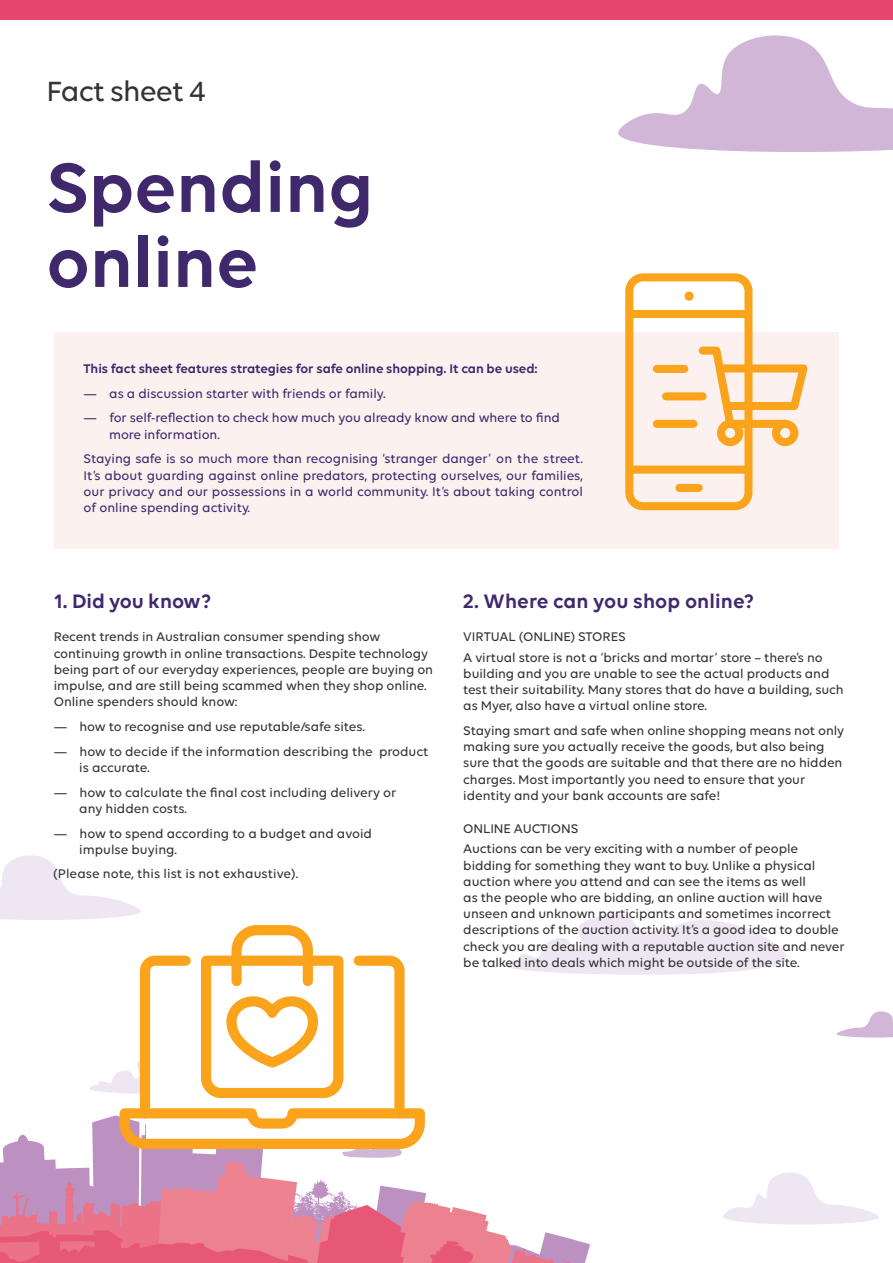
<style>
.page{position:relative;width:893px;height:1263px;background:#fff}
.page>*{position:absolute;margin:0;border:0;box-sizing:border-box;transform-origin:0 0}
.t1{font:600 75px/75px "Volte";color:#40286d}
.t2{font:500 30px "Volte";letter-spacing:-.025em;color:#333}
.t3{font:600 21px "Volte";letter-spacing:.005em;color:#40286d}
.t4{font:500 13.5px/16.2px "Volte";letter-spacing:-.005em;color:#333}
.t5{font:500 13.5px/16.2px "Volte";color:#40286d}
.t6{font:600 13.5px "Volte";letter-spacing:-.005em;color:#40286d}
</style>
<div class="page">
<svg style="left:836px;top:1011px;width:57px;height:27px"></svg>
<svg style="left:3px;top:1159px;width:260px;height:2px"></svg>
<svg style="left:0;top:1161px;width:426px;height:41px;fill:#c491c2"></svg>
<svg style="left:0;top:1202px;width:590px;height:61px;background:#e7869c"></svg>
<svg style="left:618px;top:35px;width:275px;height:117px"></svg>
<div style="left:0;top:0;width:893px;height:20px;background:#e6466e"></div>
<svg style="left:506px;top:913px;width:280px;height:62px"></svg>
<svg style="left:723px;top:1172px;width:156px;height:53px"></svg>
<div style="left:54px;top:332px;width:785px;height:217px;background:#fdf1f0"></div>
<svg style="left:0;top:855px;width:425px;height:304px"></svg>
<svg style="left:625px;top:273px;width:183px;height:238px"></svg>
<h2 class="t2" style="left:46px;top:74px;width:161px">Fact sheet 4</h2>
<h1 class="t1" style="left:46px;top:148px;width:329px">Spending online</h1>
<p class="t6" style="left:84px;top:361px;width:456px">This fact sheet features strategies for safe online shopping. It can be used:</p>
<p class="t5" style="left:84px;top:385px;width:304px">— as a discussion starter with friends or family.</p>
<p class="t5" style="left:109px;top:410px;width:452px;text-indent:-26px">— for self-reflection to check how much you already know and where to find more information.</p>
<p class="t5" style="left:84px;top:451px;width:501px;text-align:justify">Staying safe is so much more than recognising ‘stranger danger’ on the street.<br>It’s about guarding against online predators, protecting ourselves, our families, our privacy and our possessions in a world community. It’s about taking control of online spending activity.</p>
<h3 class="t3" style="left:54px;top:589px;width:159px">1. Did you know?</h3>
<p class="t4" style="left:54px;top:628px;width:381px">Recent trends in Australian consumer spending show continuing growth in online transactions. Despite technology being part of our everyday experiences, people are buying on impulse, and are still being scammed when they shop online.<br>Online spenders should know:</p>
<p class="t4" style="left:54px;top:718px;width:313px">— how to recognise and use reputable/safe sites.</p>
<p class="t4" style="left:79px;top:743px;width:351px;text-indent:-26px">— how to decide if the information describing the product is accurate.</p>
<p class="t4" style="left:79px;top:784px;width:319px;text-indent:-26px">— how to calculate the final cost including delivery or any hidden costs.</p>
<p class="t4" style="left:79px;top:825px;width:294px;text-indent:-26px">— how to spend according to a budget and avoid impulse buying.</p>
<p class="t4" style="left:53px;top:866px;width:247px">(Please note, this list is not exhaustive).</p>
<h3 class="t3" style="left:463px;top:589px;width:293px">2. Where can you shop online?</h3>
<p class="t4" style="left:463px;top:626px;width:361px;line-height:20.4px">VIRTUAL (ONLINE) STORES<br>A virtual store is not a ‘bricks and mortar’ store – there’s no</p>
<p class="t4" style="left:463px;top:665px;width:382px">building and you are unable to see the actual products and test their suitability. Many stores that do have a building, such as Myer, also have a virtual online store.</p>
<p class="t4" style="left:463px;top:722px;width:382px">Staying smart and safe when online shopping means not only making sure you actually receive the goods, but also being sure that the goods are suitable and that there are no hidden charges. Most importantly you need to ensure that your identity and your bank accounts are safe!</p>
<p class="t4" style="left:463px;top:818px;width:336px;line-height:20.4px">ONLINE AUCTIONS<br>Auctions can be very exciting with a number of people</p>
<p class="t4" style="left:463px;top:857px;width:383px">bidding for something they want to buy. Unlike a physical auction where you attend and can see the items as well<br>as the people who are bidding, an online auction will have unseen and unknown participants and sometimes incorrect descriptions of the auction activity. It’s a good idea to double check you are dealing with a reputable auction site and never be talked into deals which might be outside of the site.</p>
</div>
